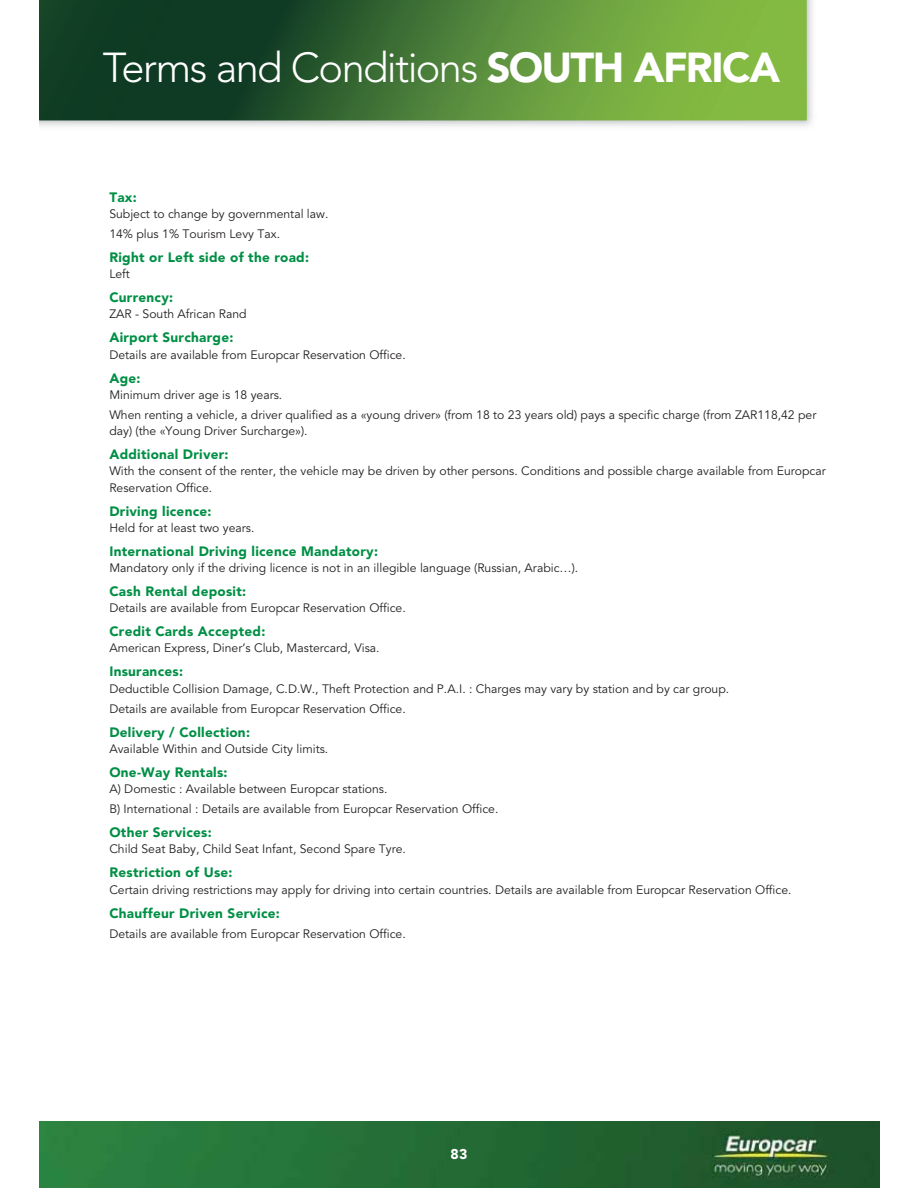
<style>
.page{position:relative;width:918px;height:1188px;background:#fff}
.page>*{position:absolute;margin:0;border:0;box-sizing:border-box;transform-origin:0 0}
.t1{font:300 41.55px "Avenir LT Std";letter-spacing:-.04em;color:#fff}
.t2{font:900 14.1px "Avenir LT Std";color:#fff}
.t3{font:900 13.5px "Avenir LT Std";letter-spacing:.02em;color:#008f45}
.t4{font:12.15px/20.1px "Avenir LT Std";color:#231f20}
.s1{font-weight:900}
</style>
<div class="page">
<img style="left:39px;top:1121px;width:840px;height:67px">
<svg style="left:39px;top:0;width:768px;height:120px;background:#457734"></svg>
<h1 class="t1" style="left:103px;top:43px;width:679px">Terms and Conditions <span class="s1">SOUTH AFRICA</span></h1>
<p class="t3" style="left:109px;top:191px;width:29px">Tax:</p>
<p class="t4" style="left:109px;top:205px;width:221px">Subject to change by governmental law.<br>14% plus 1% Tourism Levy Tax.</p>
<p class="t3" style="left:109px;top:252px;width:201px">Right or Left side of the road:</p>
<p class="t4" style="left:109px;top:265px;width:22px">Left</p>
<p class="t3" style="left:109px;top:292px;width:65px">Currency:</p>
<p class="t4" style="left:109px;top:305px;width:139px">ZAR - South African Rand</p>
<p class="t3" style="left:109px;top:332px;width:125px">Airport Surcharge:</p>
<p class="t4" style="left:109px;top:345px;width:298px">Details are available from Europcar Reservation Office.</p>
<p class="t3" style="left:109px;top:372px;width:33px">Age:</p>
<p class="t4" style="left:109px;top:386px;width:709px">Minimum driver age is 18 years.<br>When renting a vehicle, a driver qualified as a «young driver» (from 18 to 23 years old) pays a specific charge (from ZAR118,42 per</p>
<p class="t4" style="left:109px;top:422px;width:200px">day) (the «Young Driver Surcharge»).</p>
<p class="t3" style="left:109px;top:449px;width:121px">Additional Driver:</p>
<p class="t4" style="left:109px;top:464px;width:718px;line-height:16.2px">With the consent of the renter, the vehicle may be driven by other persons. Conditions and possible charge available from Europcar<br>Reservation Office.</p>
<p class="t3" style="left:109px;top:505px;width:104px">Driving licence:</p>
<p class="t4" style="left:109px;top:519px;width:147px">Held for at least two years.</p>
<p class="t3" style="left:109px;top:545px;width:270px">International Driving licence Mandatory:</p>
<p class="t4" style="left:109px;top:559px;width:470px">Mandatory only if the driving licence is not in an illegible language (Russian, Arabic…).</p>
<p class="t3" style="left:109px;top:586px;width:138px">Cash Rental deposit:</p>
<p class="t4" style="left:109px;top:599px;width:298px">Details are available from Europcar Reservation Office.</p>
<p class="t3" style="left:109px;top:626px;width:157px">Credit Cards Accepted:</p>
<p class="t4" style="left:109px;top:639px;width:272px">American Express, Diner’s Club, Mastercard, Visa.</p>
<p class="t3" style="left:109px;top:666px;width:75px">Insurances:</p>
<p class="t4" style="left:109px;top:679px;width:621px">Deductible Collision Damage, C.D.W., Theft Protection and P.A.I. : Charges may vary by station and by car group.<br>Details are available from Europcar Reservation Office.</p>
<p class="t3" style="left:109px;top:726px;width:142px">Delivery / Collection:</p>
<p class="t4" style="left:109px;top:740px;width:220px">Available Within and Outside City limits.</p>
<p class="t3" style="left:109px;top:766px;width:120px">One-Way Rentals:</p>
<p class="t4" style="left:109px;top:780px;width:391px">A) Domestic : Available between Europcar stations.<br>B) International : Details are available from Europcar Reservation Office.</p>
<p class="t3" style="left:109px;top:827px;width:104px">Other Services:</p>
<p class="t4" style="left:109px;top:840px;width:298px">Child Seat Baby, Child Seat Infant, Second Spare Tyre.</p>
<p class="t3" style="left:109px;top:867px;width:125px">Restriction of Use:</p>
<p class="t4" style="left:109px;top:880px;width:684px">Certain driving restrictions may apply for driving into certain countries. Details are available from Europcar Reservation Office.</p>
<p class="t3" style="left:109px;top:907px;width:172px">Chauffeur Driven Service:</p>
<p class="t4" style="left:109px;top:924px;width:298px">Details are available from Europcar Reservation Office.</p>
<p class="t2" style="left:451px;top:1148px;width:18px">83</p>
</div>
